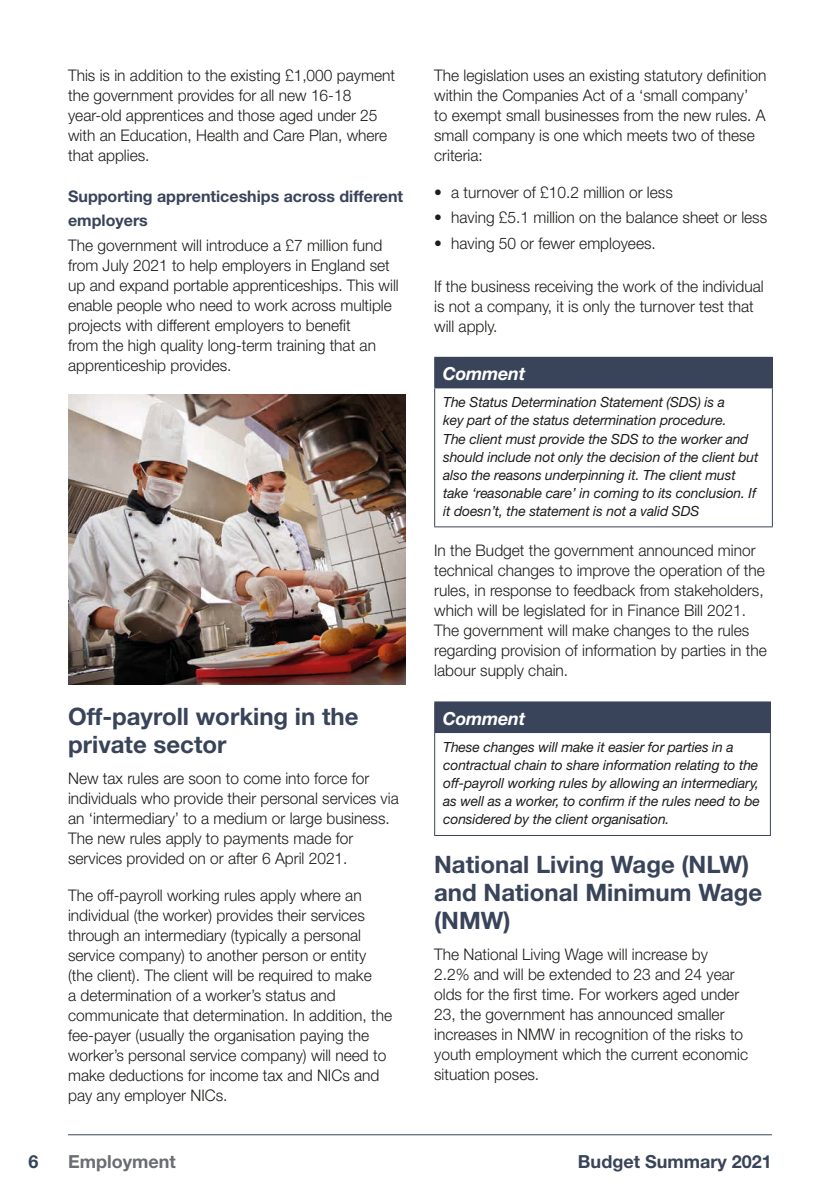
<style>
.page{position:relative;width:840px;height:1191px;background:#fff}
.page>*{position:absolute;margin:0;border:0;box-sizing:border-box;transform-origin:0 0}
.t1{font:700 24px/28px "Helvetica Neue";color:#394359}
.t2{font:700 18px "Helvetica Neue";color:#394359}
.t3{font:italic 700 18px "Helvetica Neue";letter-spacing:-.01em;color:#fff}
.t4{font:700 18px "Helvetica Neue";color:#6a6d71}
.t5{font:700 18px "Helvetica Neue";color:#344459}
.t6{font:300 16px/20px "Helvetica Neue";color:#1d1d1b}
.t7{font:700 16px/24px "Helvetica Neue";color:#394359}
.t8{font:italic 14px/18px "Helvetica Neue";letter-spacing:-.01em;color:#1d1d1b}
</style>
<div class="page">
<div style="left:434px;top:357px;width:338px;height:31px;background:#394359"></div>
<svg style="left:434px;top:358px;width:1px;height:29px"></svg>
<hr style="left:434px;top:388px;width:1px;height:138px;background:#394359">
<hr style="left:771px;top:388px;width:1px;height:138px;background:#394359">
<hr style="left:434px;top:526px;width:338px;height:1px;background:#394359">
<div style="left:434px;top:702px;width:336px;height:30px;background:#394359"></div>
<hr style="left:434px;top:732px;width:336px;height:1px;background:#394359">
<hr style="left:434px;top:733px;width:1px;height:102px;background:#394359">
<hr style="left:769px;top:733px;width:1px;height:102px;background:#394359">
<hr style="left:434px;top:835px;width:336px;height:1px;background:#394359">
<hr style="left:434px;top:701px;width:336px;height:1px;background:#394359">
<img style="left:68px;top:395px;width:337px;height:290px">
<hr style="left:68px;top:1134px;width:703px;height:1px;background:#394359">
<p class="t6" style="left:68px;top:65px;width:328px">This is in addition to the existing £1,000 payment the government provides for all new 16-18 year-old apprentices and those aged under 25 with an Education, Health and Care Plan, where that applies.</p>
<p class="t7" style="left:68px;top:184px;width:336px">Supporting apprenticeships across different employers</p>
<p class="t6" style="left:68px;top:235px;width:332px">The government will introduce a £7 million fund from July 2021 to help employers in England set up and expand portable apprenticeships. This will enable people who need to work across multiple projects with different employers to benefit<br>from the high quality long-term training that an apprenticeship provides.</p>
<h1 class="t1" style="left:68px;top:701px;width:292px">Off-payroll working in the private sector</h1>
<p class="t6" style="left:68px;top:768px;width:332px">New tax rules are soon to come into force for individuals who provide their personal services via an ‘intermediary’ to a medium or large business.<br>The new rules apply to payments made for services provided on or after 6 April 2021.</p>
<p class="t6" style="left:68px;top:885px;width:325px">The off-payroll working rules apply where an individual (the worker) provides their services through an intermediary (typically a personal service company) to another person or entity (the client). The client will be required to make<br>a determination of a worker’s status and communicate that determination. In addition, the fee-payer (usually the organisation paying the worker’s personal service company) will need to make deductions for income tax and NICs and pay any employer NICs.</p>
<p class="t6" style="left:434px;top:65px;width:333px">The legislation uses an existing statutory definition within the Companies Act of a ‘small company’<br>to exempt small businesses from the new rules. A small company is one which meets two of these criteria:</p>
<p class="t6" style="left:434px;top:182px;width:240px">• a turnover of £10.2 million or less</p>
<p class="t6" style="left:434px;top:207px;width:334px">• having £5.1 million on the balance sheet or less</p>
<p class="t6" style="left:434px;top:233px;width:223px">• having 50 or fewer employees.</p>
<p class="t6" style="left:434px;top:276px;width:331px">If the business receiving the work of the individual is not a company, it is only the turnover test that will apply.</p>
<p class="t3" style="left:442px;top:362px;width:84px">Comment</p>
<p class="t8" style="left:443px;top:393px;width:316px">The Status Determination Statement (SDS) is a<br>key part of the status determination procedure.<br>The client must provide the SDS to the worker and should include not only the decision of the client but also the reasons underpinning it. The client must take ‘reasonable care’ in coming to its conclusion. If it doesn’t, the statement is not a valid SDS</p>
<p class="t6" style="left:434px;top:540px;width:334px">In the Budget the government announced minor technical changes to improve the operation of the rules, in response to feedback from stakeholders, which will be legislated for in Finance Bill 2021.<br>The government will make changes to the rules regarding provision of information by parties in the labour supply chain.</p>
<p class="t3" style="left:442px;top:707px;width:84px">Comment</p>
<p class="t8" style="left:443px;top:738px;width:318px">These changes will make it easier for parties in a contractual chain to share information relating to the off-payroll working rules by allowing an intermediary, as well as a worker, to confirm if the rules need to be considered by the client organisation.</p>
<h1 class="t1" style="left:434px;top:850px;width:329px">National Living Wage (NLW) and National Minimum Wage (NMW)</h1>
<p class="t6" style="left:434px;top:944px;width:315px">The National Living Wage will increase by<br>2.2% and will be extended to 23 and 24 year olds for the first time. For workers aged under 23, the government has announced smaller increases in NMW in recognition of the risks to youth employment which the current economic situation poses.</p>
<p class="t5" style="left:28px;top:1150px;width:12px">6</p>
<p class="t4" style="left:68px;top:1150px;width:109px">Employment</p>
<p class="t2" style="left:577px;top:1150px;width:195px">Budget Summary 2021</p>
</div>
